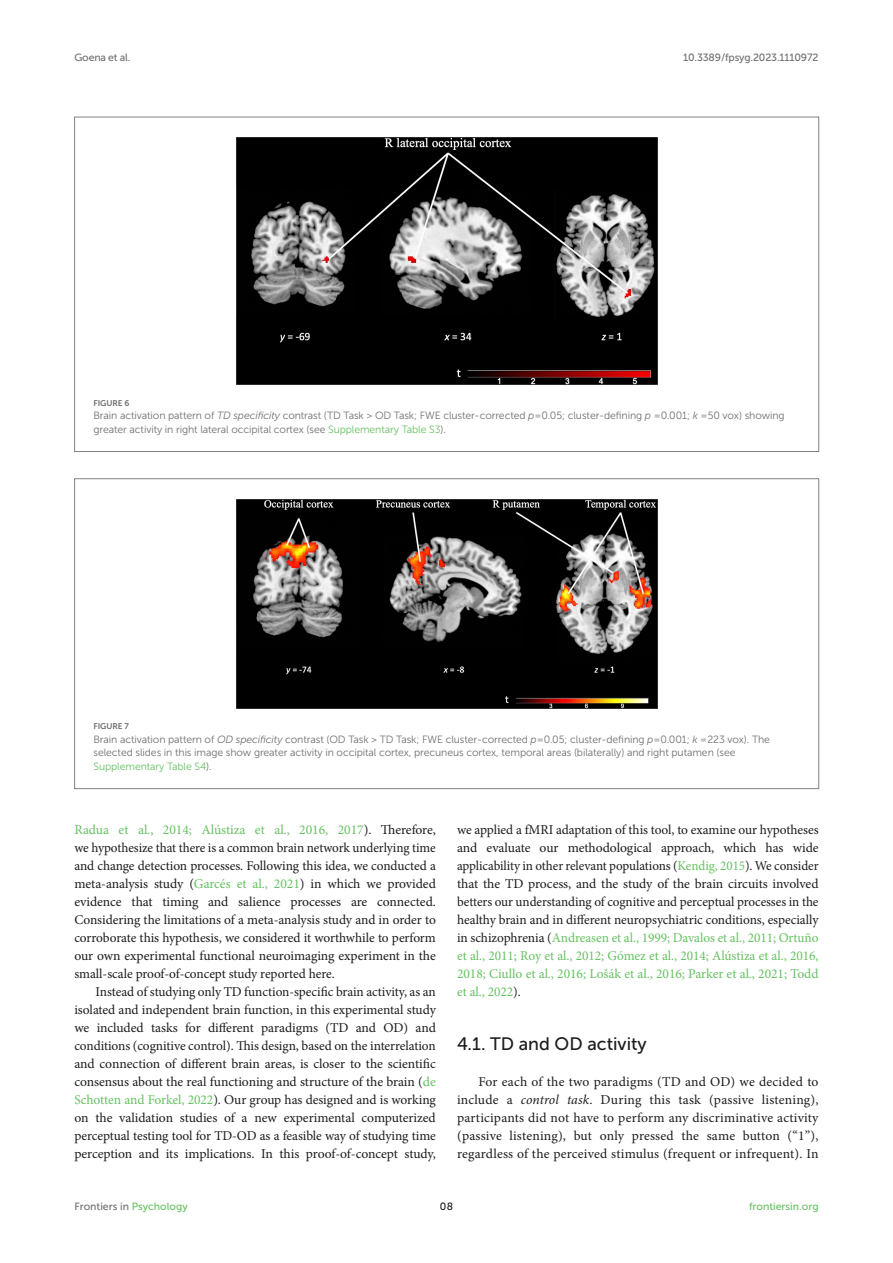
<style>
.page{position:relative;width:893px;height:1263px;background:#fff}
.page>*{position:absolute;margin:0;border:0;box-sizing:border-box;transform-origin:0 0}
.HEAD_2{font:18px "Museo Sans 500";color:#1b1c1b}
.TEXT{font:13.5px/18px "Minion Pro";letter-spacing:-.005em;color:#1b1c1b;text-align:justify}
.TEXT_FLUSH{font:13.5px/18px "Minion Pro";letter-spacing:.015em;color:#1b1c1b;text-align:justify}
.FIG_LEG{font:10.5px/13.5px "Museo Sans 300";letter-spacing:-.01em;color:#706f70}
.t1{font:10.5px "Museo Sans 500";letter-spacing:-.015em;color:#706f70}
.t2{font:10.5px "Museo Sans 500";color:#65c161}
.t3{font:10.5px "Museo Sans 500";color:#1b1c1b}
.FIG_HD{font:8.25px "Museo Sans 700";letter-spacing:-.01em;color:#706f70}
.s1{font-style:italic}
.s2{color:#65c161}
</style>
<div class="page">
<img style="left:236px;top:137px;width:422px;height:248px">
<img style="left:236px;top:499px;width:422px;height:210px">
<p class="t1" style="left:74px;top:51px;width:58px">Goena et al.</p>
<p class="t1" style="left:683px;top:51px;width:137px">10.3389/fpsyg.2023.1110972</p>
<p class="FIG_HD" style="left:94px;top:398px;width:37px">FIGURE 6</p>
<p class="FIG_LEG" style="left:94px;top:409px;width:693px">Brain activation pattern of <span class="s1">TD specificity</span> contrast (TD Task &gt; OD Task; FWE cluster-corrected <span class="s1">p</span> = 0.05; cluster-defining <span class="s1">p</span> = 0.001; <span class="s1">k</span> = 50 vox) showing greater activity in right lateral occipital cortex (see <span class="s2">Supplementary Table S3</span>).</p>
<p class="FIG_HD" style="left:94px;top:722px;width:37px">FIGURE 7</p>
<p class="FIG_LEG" style="left:94px;top:732px;width:678px">Brain activation pattern of <span class="s1">OD specificity</span> contrast (OD Task &gt; TD Task; FWE cluster-corrected <span class="s1">p</span> = 0.05; cluster-defining <span class="s1">p</span> = 0.001; <span class="s1">k</span> = 223 vox). The selected slides in this image show greater activity in occipital cortex, precuneus cortex, temporal areas (bilaterally) and right putamen (see<br><span class="s2">Supplementary Table S4</span>).</p>
<p class="TEXT" style="left:74px;top:821px;width:363px"><span class="s2">Radua et al., 2014; Alústiza et al., 2016, 2017</span>). Therefore, we hypothesize that there is a common brain network underlying time and change detection processes. Following this idea, we conducted a meta-analysis study (<span class="s2">Garcés et al., 2021</span>) in which we provided evidence that timing and salience processes are connected.<br>Considering the limitations of a meta-analysis study and in order to corroborate this hypothesis, we considered it worthwhile to perform our own experimental functional neuroimaging experiment in the small-scale proof-of-concept study reported here.</p>
<p class="TEXT" style="left:74px;top:983px;width:363px;text-indent:21px">Instead of studying only TD function-specific brain activity, as an isolated and independent brain function, in this experimental study we included tasks for different paradigms (TD and OD) and conditions (cognitive control). This design, based on the interrelation and connection of different brain areas, is closer to the scientific consensus about the real functioning and structure of the brain (<span class="s2">de Schotten and Forkel, 2022</span>). Our group has designed and is working on the validation studies of a new experimental computerized perceptual testing tool for TD-OD as a feasible way of studying time perception and its implications. In this proof-of-concept study,</p>
<p class="TEXT" style="left:457px;top:821px;width:363px">we applied a fMRI adaptation of this tool, to examine our hypotheses and evaluate our methodological approach, which has wide applicability in other relevant populations (<span class="s2">Kendig, 2015</span>). We consider that the TD process, and the study of the brain circuits involved betters our understanding of cognitive and perceptual processes in the healthy brain and in different neuropsychiatric conditions, especially in schizophrenia (<span class="s2">Andreasen et al., 1999; Davalos et al., 2011; Ortuño et al., 2011; Roy et al., 2012; Gómez et al., 2014; Alústiza et al., 2016, 2018; Ciullo et al., 2016; Lošák et al., 2016; Parker et al., 2021; Todd et al., 2022</span>).</p>
<p class="HEAD_2" style="left:457px;top:1034px;width:191px">4.1. TD and OD activity</p>
<p class="TEXT_FLUSH" style="left:457px;top:1073px;width:363px;text-indent:21px">For each of the two paradigms (TD and OD) we decided to include a <span class="s1">control task</span>. During this task (passive listening), participants did not have to perform any discriminative activity (passive listening), but only pressed the same button (“1”), regardless of the perceived stimulus (frequent or infrequent). In</p>
<p class="t1" style="left:74px;top:1200px;width:115px">Frontiers in <span class="s2">Psychology</span></p>
<p class="t3" style="left:440px;top:1200px;width:15px">08</p>
<p class="t2" style="left:749px;top:1200px;width:71px">frontiersin.org</p>
</div>
